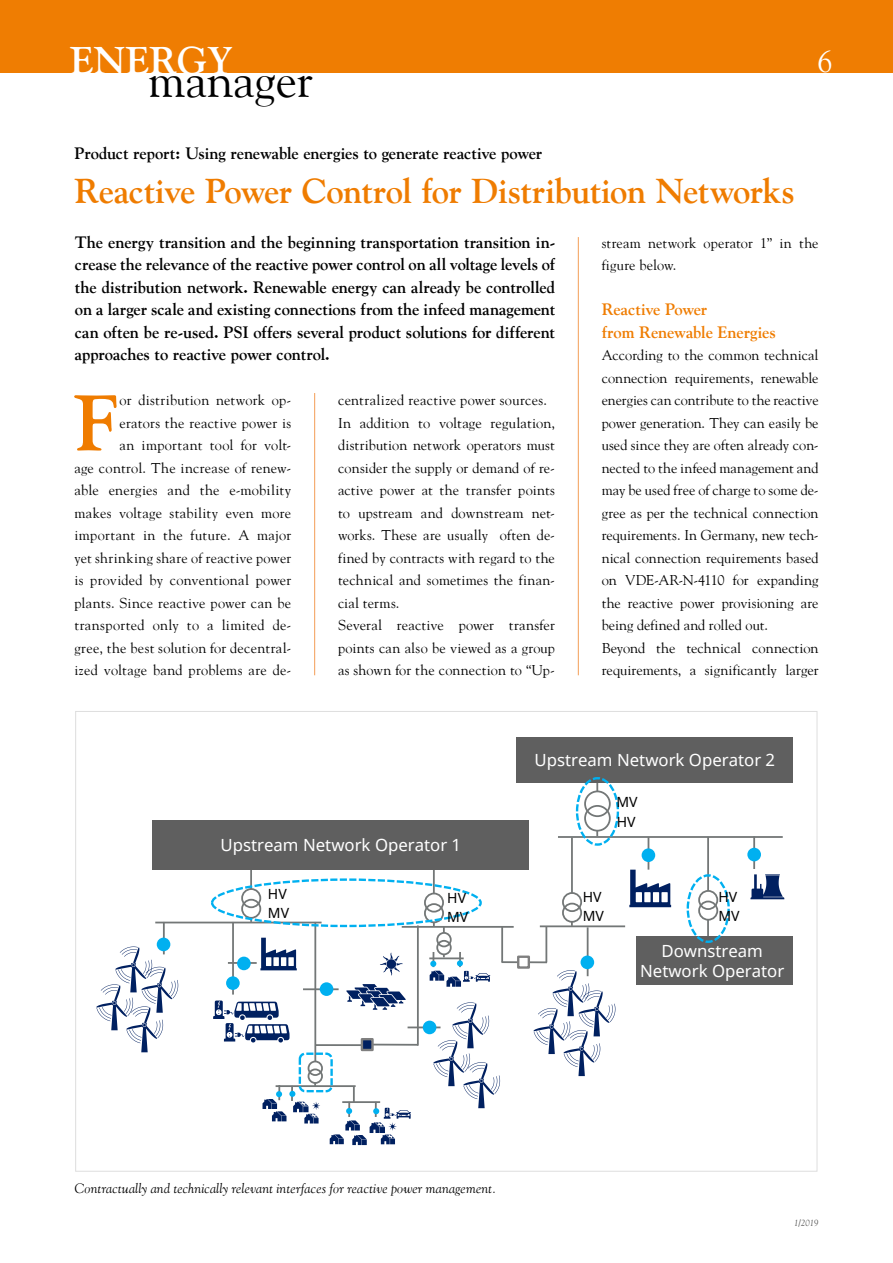
<style>
.page{position:relative;width:893px;height:1263px;background:#fff}
.page>*{position:absolute;margin:0;border:0;box-sizing:border-box;transform-origin:0 0}
.t1{font:700 78.15px "Goudy";color:#ef7c00}
.t2{font:47.85px "Goudy";color:#000}
.t3{font:700 38.55px "Goudy";color:#fff}
.t4{font:700 34.5px "Goudy";letter-spacing:-.015em;color:#ef7c00}
.t5{font:30px "Goudy";color:#fff}
.t6{font:16.8px/20.1px "Noto Sans";color:#fff;text-align:center}
.t7{font:700 16.5px/22.5px "Goudy";letter-spacing:-.01em;color:#000;text-align:justify}
.t8{font:700 16.5px/22.5px "Goudy";letter-spacing:-.005em;color:#ef7c00}
.t9{font:14.25px/22.5px "Goudy";letter-spacing:.01em;color:#000}
.t10{font:14.1px/19.4px "Noto Sans";color:#000}
.t11{font:italic 13.5px "Goudy";letter-spacing:.015em;color:#000}
.t12{font:italic 9px "Goudy";color:#565655}
</style>
<div class="page">
<div style="left:0;top:0;width:893px;height:72px;background:#ef7d02"></div>
<hr style="left:314px;top:393px;width:1px;height:282px;background:#f49e57">
<hr style="left:578px;top:237px;width:1px;height:438px;background:#f49e57">
<hr style="left:372px;top:1044px;width:46px;height:2px;background:#737777">
<hr style="left:315px;top:1044px;width:47px;height:2px;background:#737777">
<hr style="left:232px;top:922px;width:2px;height:72px;background:#737777">
<hr style="left:155px;top:922px;width:167px;height:1px;background:#737777">
<hr style="left:163px;top:922px;width:2px;height:32px;background:#737777">
<svg style="left:346px;top:953px;width:60px;height:57px"></svg>
<hr style="left:250px;top:867px;width:2px;height:22px;background:#737777">
<div style="left:241px;top:888px;width:20px;height:20px;border:2px solid #737777;border-radius:50%"></div>
<div style="left:241px;top:899px;width:20px;height:20px;border:2px solid #737777;border-radius:50%"></div>
<hr style="left:228px;top:962px;width:29px;height:2px;background:#737777">
<hr style="left:314px;top:922px;width:2px;height:139px;background:#737777">
<hr style="left:303px;top:988px;width:36px;height:2px;background:#737777">
<hr style="left:417px;top:925px;width:2px;height:121px;background:#737777">
<div style="left:244px;top:1024px;width:27px;height:19px;border:2px solid #fff"></div>
<svg style="left:213px;top:1000px;width:77px;height:42px"></svg>
<svg style="left:260px;top:938px;width:37px;height:32px"></svg>
<hr style="left:402px;top:926px;width:112px;height:2px;background:#737777">
<hr style="left:408px;top:1026px;width:33px;height:2px;background:#737777">
<div style="left:362px;top:1039px;width:10px;height:11px;background:#002060"></div>
<div style="left:361px;top:1038px;width:13px;height:13px;border:2px solid #7f7f7f"></div>
<svg style="left:96px;top:946px;width:82px;height:106px"></svg>
<svg style="left:433px;top:1002px;width:67px;height:106px"></svg>
<hr style="left:276px;top:1085px;width:80px;height:2px;background:#737777">
<div style="left:308px;top:1060px;width:15px;height:16px;border:2px solid #737777;border-radius:50%"></div>
<div style="left:308px;top:1068px;width:15px;height:16px;border:2px solid #737777;border-radius:50%"></div>
<hr style="left:558px;top:836px;width:225px;height:2px;background:#737777">
<hr style="left:433px;top:867px;width:2px;height:26px;background:#737777">
<div style="left:424px;top:893px;width:20px;height:19px;border:2px solid #737777;border-radius:50%"></div>
<div style="left:424px;top:903px;width:20px;height:20px;border:2px solid #737777;border-radius:50%"></div>
<hr style="left:540px;top:925px;width:85px;height:2px;background:#737777">
<hr style="left:571px;top:837px;width:2px;height:56px;background:#737777">
<div style="left:562px;top:892px;width:20px;height:20px;border:2px solid #737777;border-radius:50%"></div>
<div style="left:562px;top:903px;width:20px;height:20px;border:2px solid #737777;border-radius:50%"></div>
<hr style="left:501px;top:926px;width:2px;height:36px;background:#737777">
<hr style="left:502px;top:961px;width:45px;height:2px;background:#737777">
<div style="left:518px;top:957px;width:11px;height:10px;background:#fff"></div>
<div style="left:517px;top:955px;width:13px;height:14px;border:2px solid #7f7f7f"></div>
<hr style="left:545px;top:926px;width:2px;height:36px;background:#737777">
<hr style="left:587px;top:927px;width:1px;height:49px;background:#737777">
<svg style="left:533px;top:970px;width:82px;height:106px"></svg>
<svg style="left:629px;top:870px;width:42px;height:37px"></svg>
<div style="left:436px;top:932px;width:16px;height:15px;border:2px solid #737777;border-radius:50%"></div>
<div style="left:436px;top:940px;width:16px;height:15px;border:2px solid #737777;border-radius:50%"></div>
<hr style="left:429px;top:957px;width:35px;height:2px;background:#737777">
<hr style="left:648px;top:837px;width:1px;height:33px;background:#737777">
<hr style="left:707px;top:919px;width:2px;height:20px;background:#737777">
<hr style="left:707px;top:837px;width:2px;height:54px;background:#737777">
<div style="left:698px;top:890px;width:20px;height:20px;border:2px solid #737777;border-radius:50%"></div>
<div style="left:698px;top:900px;width:20px;height:21px;border:2px solid #737777;border-radius:50%"></div>
<svg style="left:596px;top:782px;width:2px;height:8px"></svg>
<div style="left:584px;top:790px;width:27px;height:27px;border:2px solid #737777;border-radius:50%"></div>
<div style="left:584px;top:805px;width:27px;height:26px;border:2px solid #737777;border-radius:50%"></div>
<div style="left:152px;top:820px;width:377px;height:50px;background:#5f5f5f"></div>
<div style="left:516px;top:737px;width:277px;height:45px;background:#5f5f5f"></div>
<div style="left:636px;top:937px;width:157px;height:48px;background:#5f5f5f"></div>
<div style="left:642px;top:848px;width:13px;height:14px;background:#00b0f0;border-radius:50%"></div>
<div style="left:581px;top:955px;width:13px;height:14px;background:#00b0f0;border-radius:50%"></div>
<div style="left:423px;top:1021px;width:13px;height:13px;background:#00b0f0;border-radius:50%"></div>
<div style="left:226px;top:976px;width:14px;height:14px;background:#00b0f0;border-radius:50%"></div>
<div style="left:237px;top:957px;width:14px;height:13px;background:#00b0f0;border-radius:50%"></div>
<div style="left:157px;top:938px;width:13px;height:13px;background:#00b0f0;border-radius:50%"></div>
<div style="left:320px;top:982px;width:13px;height:14px;background:#00b0f0;border-radius:50%"></div>
<div style="left:687px;top:874px;width:43px;height:69px;border:2px dashed #00b0f0;border-radius:50%"></div>
<div style="left:576px;top:777px;width:43px;height:69px;border:2px dashed #00b0f0;border-radius:50%"></div>
<div style="left:211px;top:878px;width:271px;height:49px;border:2px dashed #00b0f0;border-radius:50%"></div>
<div style="left:299px;top:1052px;width:34px;height:40px;border:2px dashed #00b0f0;border-radius:5px"></div>
<svg style="left:263px;top:1083px;width:57px;height:40px"></svg>
<svg style="left:430px;top:952px;width:60px;height:35px"></svg>
<svg style="left:330px;top:1087px;width:81px;height:58px"></svg>
<svg style="left:750px;top:874px;width:34px;height:25px"></svg>
<hr style="left:753px;top:836px;width:2px;height:33px;background:#737777">
<div style="left:747px;top:848px;width:14px;height:13px;background:#00b0f0;border-radius:50%"></div>
<h3 class="t3" style="left:70px;top:38px;width:164px">ENERGY</h3>
<h2 class="t2" style="left:148px;top:51px;width:166px">manager</h2>
<p class="t7" style="left:74px;top:142px;width:469px">Product report: Using renewable energies to generate reactive power</p>
<h3 class="t4" style="left:74px;top:170px;width:722px">Reactive Power Control for Distribution Networks</h3>
<h3 class="t5" style="left:817px;top:43px;width:16px">6</h3>
<p class="t7" style="left:75px;top:231px;width:482px">The energy transition and the beginning transportation transition in&shy;crease the relevance of the reactive power control on all voltage levels of the distribution network. Renewable energy can already be controlled on a larger scale and existing connections from the infeed management can often be re-used. PSI offers several product solutions for different approaches to reactive power control.</p>
<p class="t9" style="left:74px;top:389px;width:218px;text-align:right">or distribution network op-<br>erators the reactive power is<br>an important tool for volt-<br>age control. The increase of renew&shy;able energies and the e-mobility makes voltage stability even more important in the future. A major yet shrinking share of reactive power is provided by conventional power plants. Since reactive power can be transported only to a limited de&shy;gree, the best solution for decentral&shy;ized voltage band problems are de-</p>
<p class="t9" style="left:338px;top:389px;width:218px">centralized reactive power sources.<br>In addition to voltage regulation, distribution network operators must consider the supply or demand of re&shy;active power at the transfer points to upstream and downstream net&shy;works. These are usually often de&shy;fined by contracts with regard to the technical and sometimes the finan&shy;cial terms.<br>Several reactive power transfer points can also be viewed as a group as shown for the connection to “Up-</p>
<h1 class="t1" style="left:74px;top:376px;width:45px">F</h1>
<p class="t9" style="left:602px;top:231px;width:218px">stream network operator 1” in the figure below.</p>
<p class="t8" style="left:602px;top:298px;width:176px">Reactive Power<br>from Renewable Energies</p>
<p class="t9" style="left:602px;top:344px;width:218px">According to the common technical connection requirements, renewable energies can contribute to the reactive power generation. They can easily be used since they are often already con&shy;nected to the infeed management and may be used free of charge to some de&shy;gree as per the technical connection requirements. In Germany, new tech&shy;nical connection requirements based on VDE-AR-N-4110 for expanding the reactive power provisioning are being defined and rolled out.<br>Beyond the technical connection requirements, a significantly larger</p>
<p class="t6" style="left:534px;top:749px;width:242px">Upstream Network Operator 2</p>
<p class="t6" style="left:220px;top:834px;width:242px">Upstream Network Operator 1</p>
<p class="t10" style="left:616px;top:791px;width:23px;line-height:20.4px">MV<br>HV</p>
<p class="t10" style="left:268px;top:884px;width:23px">HV<br>MV</p>
<p class="t10" style="left:583px;top:887px;width:23px">HV<br>MV</p>
<p class="t10" style="left:718px;top:886px;width:23px">HV<br>MV</p>
<p class="t10" style="left:447px;top:887px;width:23px">HV<br>MV</p>
<p class="t11" style="left:75px;top:1180px;width:423px">Contractually and technically relevant interfaces for reactive power management.</p>
<p class="t6" style="left:640px;top:940px;width:146px">Downstream<br>Network Operator</p>
<p class="t12" style="left:794px;top:1217px;width:26px">1/2019</p>
</div>
